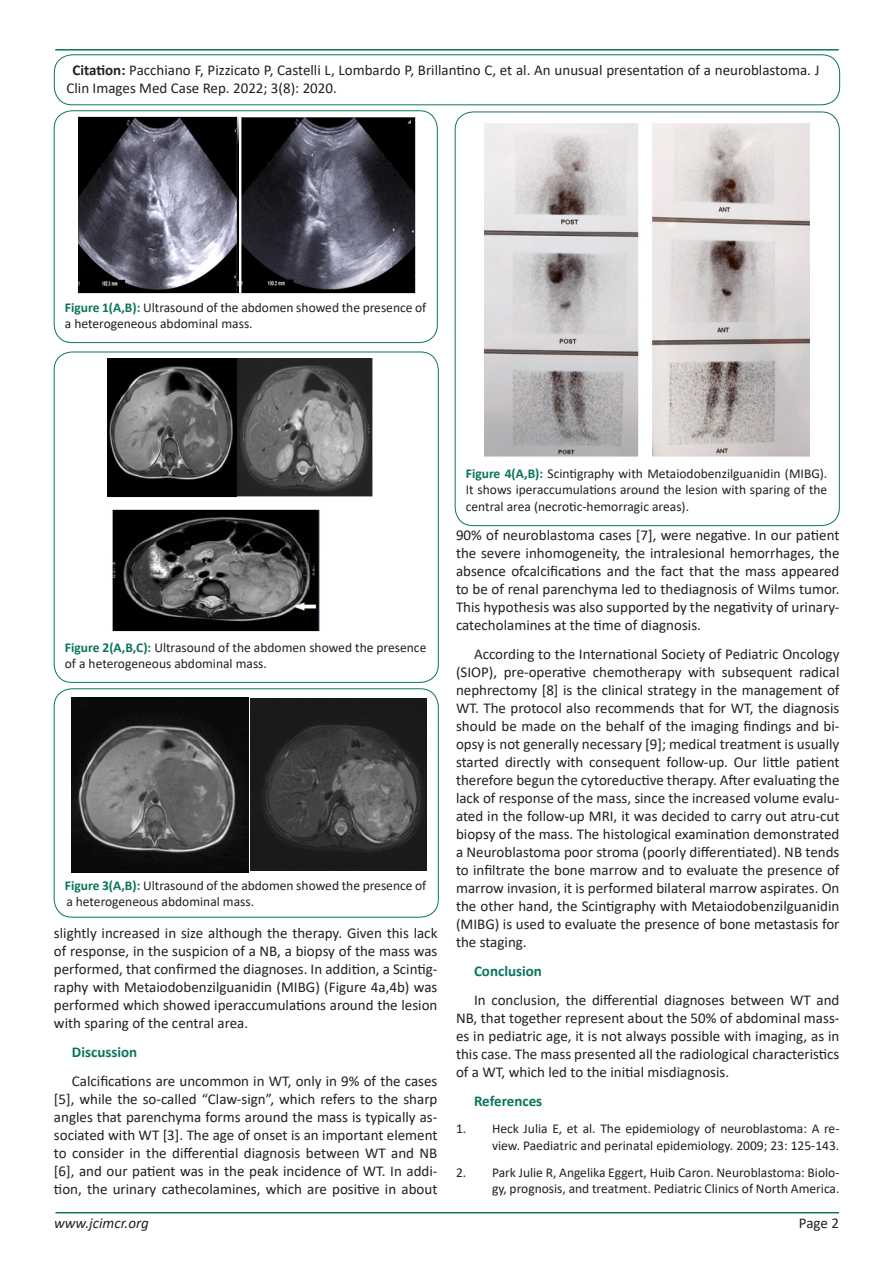
<style>
.page{position:relative;width:893px;height:1263px;background:#fff}
.page>*{position:absolute;margin:0;border:0;box-sizing:border-box;transform-origin:0 0}
.t1{font:15px/18px "Calibri";color:#231f20;text-align:justify}
.t2{font:700 15px "Calibri";color:#0a755b}
.t3{font:italic 15px "Calibri";color:#231f20}
.t4{font:13.5px/16.5px "Calibri";color:#231f20}
.s1{font-weight:700}
.s2{font-weight:700;color:#0a755b}
</style>
<div class="page">
<hr style="left:55px;top:1212px;width:784px;height:1px;background:#0a755b">
<hr style="left:55px;top:49px;width:784px;height:2px;background:#0a755b">
<div style="left:54px;top:55px;width:786px;height:50px;border:1px solid #0a755b;border-radius:18px"></div>
<div style="left:54px;top:689px;width:384px;height:228px;border:1px solid #0a755b;border-radius:18px"></div>
<div style="left:54px;top:111px;width:383px;height:232px;border:1px solid #0a755b;border-radius:18px"></div>
<img style="left:78px;top:117px;width:337px;height:176px">
<div style="left:54px;top:352px;width:384px;height:331px;border:1px solid #0a755b;border-radius:18px"></div>
<img style="left:108px;top:358px;width:265px;height:273px">
<img style="left:72px;top:698px;width:176px;height:174px">
<img style="left:250px;top:699px;width:177px;height:171px">
<img style="left:484px;top:123px;width:326px;height:334px">
<p class="t1" style="left:67px;top:61px;width:755px;text-indent:6px"><span class="s1">Citation:</span> Pacchiano F, Pizzicato P, Castelli L, Lombardo P, Brillantino C, et al. An unusual presentation of a neuroblastoma. J<br>Clin Images Med Case Rep. 2022; 3(8): 2020.</p>
<p class="t4" style="left:65px;top:298px;width:363px"><span class="s2">Figure 1(A,B):</span> Ultrasound of the abdomen showed the presence of a heterogeneous abdominal mass.</p>
<p class="t4" style="left:65px;top:639px;width:363px"><span class="s2">Figure 2(A,B,C):</span> Ultrasound of the abdomen showed the presence of a heterogeneous abdominal mass.</p>
<p class="t4" style="left:65px;top:876px;width:363px"><span class="s2">Figure 3(A,B):</span> Ultrasound of the abdomen showed the presence of a heterogeneous abdominal mass.</p>
<p class="t1" style="left:54px;top:924px;width:385px">slightly increased in size although the therapy. Given this lack of response, in the suspicion of a NB, a biopsy of the mass was performed, that confirmed the diagnoses. In addition, a Scintig&shy;raphy with Metaiodobenzilguanidin (MIBG) (Figure 4a,4b) was performed which showed iperaccumulations around the lesion with sparing of the central area.</p>
<p class="t2" style="left:72px;top:1041px;width:67px">Discussion</p>
<p class="t1" style="left:54px;top:1071px;width:385px;text-indent:18px">Calcifications are uncommon in WT, only in 9% of the cases [5], while the so-called “Claw-sign”, which refers to the sharp angles that parenchyma forms around the mass is typically as&shy;sociated with WT [3]. The age of onset is an important element to consider in the differential diagnosis between WT and NB [6], and our patient was in the peak incidence of WT. In addi&shy;tion, the urinary cathecolamines, which are positive in about</p>
<p class="t4" style="left:466px;top:465px;width:363px;text-align:justify"><span class="s2">Figure 4(A,B):</span> Scintigraphy with Metaiodobenzilguanidin (MIBG).<br>It shows iperaccumulations around the lesion with sparing of the central area (necrotic-hemorragic areas).</p>
<p class="t1" style="left:456px;top:526px;width:385px">90% of neuroblastoma cases [7], were negative. In our patient the severe inhomogeneity, the intralesional hemorrhages, the absence ofcalcifications and the fact that the mass appeared to be of renal parenchyma led to thediagnosis of Wilms tumor.<br>This hypothesis was also supported by the negativity of urinary&shy;catecholamines at the time of diagnosis.</p>
<p class="t1" style="left:456px;top:645px;width:385px;text-indent:18px">According to the International Society of Pediatric Oncology (SIOP), pre-operative chemotherapy with subsequent radical nephrectomy [8] is the clinical strategy in the management of WT. The protocol also recommends that for WT, the diagnosis should be made on the behalf of the imaging findings and bi&shy;opsy is not generally necessary [9]; medical treatment is usually started directly with consequent follow-up. Our little patient therefore begun the cytoreductive therapy. After evaluating the lack of response of the mass, since the increased volume evalu&shy;ated in the follow-up MRI, it was decided to carry out atru-cut biopsy of the mass. The histological examination demonstrated a Neuroblastoma poor stroma (poorly differentiated). NB tends to infiltrate the bone marrow and to evaluate the presence of marrow invasion, it is performed bilateral marrow aspirates. On the other hand, the Scintigraphy with Metaiodobenzilguanidin (MIBG) is used to evaluate the presence of bone metastasis for the staging.</p>
<p class="t2" style="left:474px;top:960px;width:69px">Conclusion</p>
<p class="t1" style="left:456px;top:990px;width:385px;text-indent:18px">In conclusion, the differential diagnoses between WT and NB, that together represent about the 50% of abdominal mass&shy;es in pediatric age, it is not always possible with imaging, as in this case. The mass presented all the radiological characteristics of a WT, which led to the initial misdiagnosis.</p>
<p class="t2" style="left:474px;top:1090px;width:70px">References</p>
<p class="t4" style="left:456px;top:1120px;width:385px;text-align:right">1. Heck Julia E, et al. The epidemiology of neuroblastoma: A re&shy;view. Paediatric and perinatal epidemiology. 2009; 23: 125-143.</p>
<p class="t4" style="left:456px;top:1164px;width:385px;text-align:right">2. Park Julie R, Angelika Eggert, Huib Caron. Neuroblastoma: Biolo&shy;gy, prognosis, and treatment. Pediatric Clinics of North America.</p>
<p class="t3" style="left:54px;top:1212px;width:96px">www.jcimcr.org</p>
<p class="t1" style="left:799px;top:1213px;width:42px">Page 2</p>
</div>
